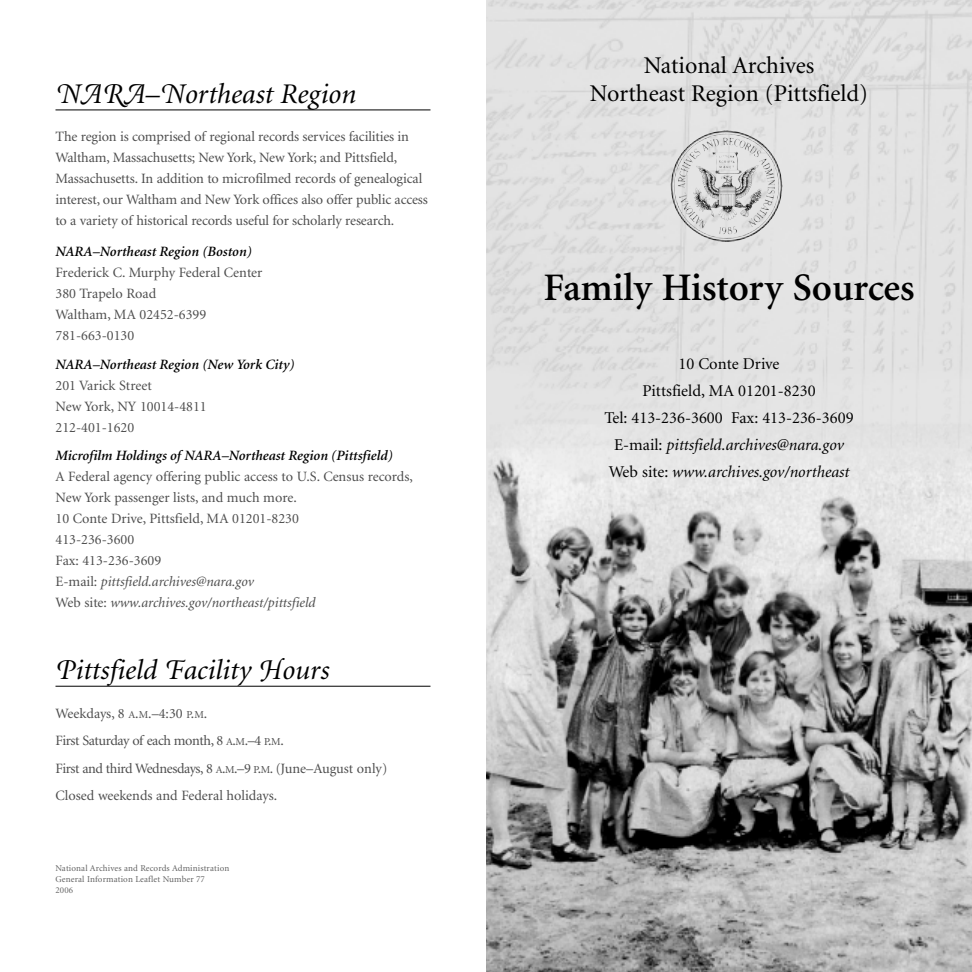
<style>
.page{position:relative;width:972px;height:972px;background:#fff}
.page>*{position:absolute;margin:0;border:0;box-sizing:border-box;transform-origin:0 0}
.t1{font:600 39px "Minion";color:#000}
.t2{font:italic 28.5px "Minion";color:#000}
.t3{font:24px/28.5px "Minion";color:#000;text-align:center}
.t4{font:16.5px/27px "Minion";color:#000;text-align:center}
.t5{font:14.25px/21px "Minion";letter-spacing:-.01em;color:#4d4d4d}
.t6{font:italic 600 14.25px "Minion";color:#000}
.t7{font:9px/10.9px "Minion";letter-spacing:.015em;color:#616161}
.s1{font-family:"Minion Swash"}
.s2{font-style:italic}
.s3{font-size:10.65px}
</style>
<div class="page">
<svg style="left:486px;top:0;width:486px;height:972px;background:#bfbfbf"></svg>
<hr style="left:56px;top:110px;width:374px;height:1px;background:#000">
<hr style="left:56px;top:686px;width:374px;height:1px;background:#000">
<img style="left:671px;top:131px;width:111px;height:111px">
<h2 class="t2" style="left:56px;top:82px;width:302px"><span class="s1">NARA</span>–<span class="s1">N</span>ortheast Region</h2>
<p class="t5" style="left:56px;top:127px;width:374px">The region is comprised of regional records services facilities in Waltham, Massachusetts; New York, New York; and Pittsfield, Massachusetts. In addition to microfilmed records of genealogical interest, our Waltham and New York offices also offer public access to a variety of historical records useful for scholarly research.</p>
<p class="t6" style="left:56px;top:246px;width:198px">NARA–Northeast Region (Boston)</p>
<p class="t5" style="left:56px;top:263px;width:208px">Frederick C. Murphy Federal Center<br>380 Trapelo Road<br>Waltham, MA 02452-6399<br>781-663-0130</p>
<p class="t6" style="left:56px;top:358px;width:241px">NARA–Northeast Region (New York City)</p>
<p class="t5" style="left:56px;top:376px;width:153px">201 Varick Street<br>New York, NY 10014-4811<br>212-401-1620</p>
<p class="t6" style="left:56px;top:450px;width:339px">Microfilm Holdings of NARA–Northeast Region (Pittsfield)</p>
<p class="t5" style="left:56px;top:467px;width:359px">A Federal agency offering public access to U.S. Census records, New York passenger lists, and much more.<br>10 Conte Drive, Pittsfield, MA 01201-8230<br>413-236-3600<br>Fax: 413-236-3609<br>E-mail: <span class="s2">pittsfield.archives@nara.gov<br></span>Web site: <span class="s2">www.archives.gov/northeast/pittsfield</span></p>
<h2 class="t2" style="left:56px;top:659px;width:275px"><span class="s1">P</span>ittsfield <span class="s1">F</span>acility <span class="s1">H</span>ours</h2>
<p class="t5" style="left:56px;top:701px;width:333px;line-height:27.5px">Weekdays, 8 <span class="s3">A</span>.<span class="s3">M</span>.–4:30 <span class="s3">P</span>.<span class="s3">M</span>.<br>First Saturday of each month, 8 <span class="s3">A</span>.<span class="s3">M</span>.–4 <span class="s3">P</span>.<span class="s3">M</span>.<br>First and third Wednesdays, 8 <span class="s3">A</span>.<span class="s3">M</span>.–9 <span class="s3">P</span>.<span class="s3">M</span>. (June–August only)<br>Closed weekends and Federal holidays.</p>
<p class="t7" style="left:56px;top:864px;width:175px">National Archives and Records Administration<br>General Information Leaflet Number 77<br>2006</p>
<h3 class="t3" style="left:590px;top:53px;width:280px">National Archives<br>Northeast Region (Pittsfield)</h3>
<h1 class="t1" style="left:543px;top:272px;width:373px">Family History Sources</h1>
<p class="t4" style="left:604px;top:352px;width:251px">10 Conte Drive<br>Pittsfield, MA 01201-8230<br>Tel: 413-236-3600 Fax: 413-236-3609<br>E-mail: <span class="s2">pittsfield.archives@nara.gov<br></span>Web site: <span class="s2">www.archives.gov/northeast</span></p>
</div>
